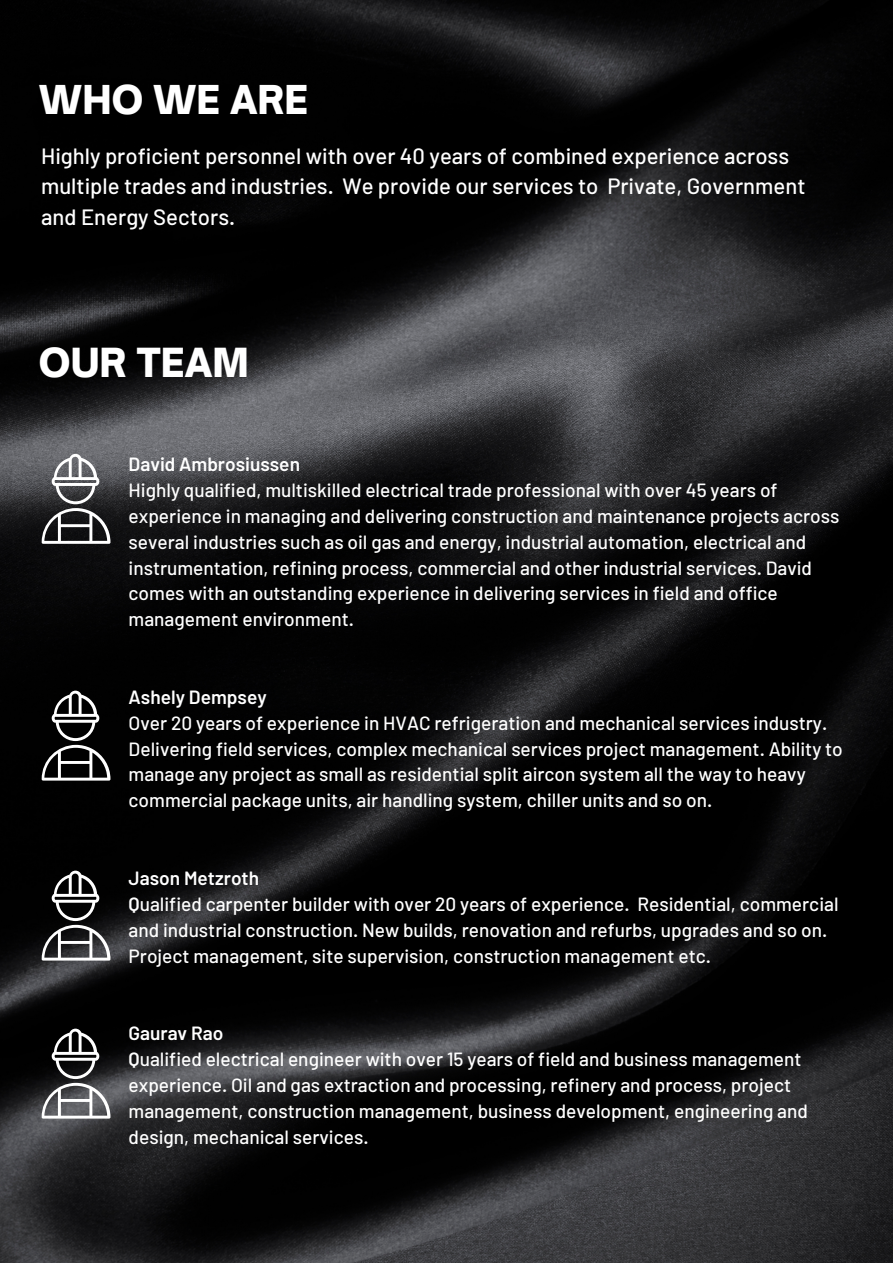
<style>
.page{position:relative;width:893px;height:1264px;background:#fff}
.page>*{position:absolute;margin:0;border:0;box-sizing:border-box;transform-origin:0 0}
.t1{font:900 38.4px "Open Sauce One";color:#fff}
.t2{font:900 38.1px "Open Sauce One";color:#fff}
.t3{font:500 22.05px/30.3px "Barlow";color:#fff}
.t4{font:500 19.05px/25.8px "Barlow";color:#fff}
.t5{font:600 19.05px "Barlow";color:#fff}
.s1{font-weight:600}
</style>
<div class="page">
<img style="left:0;top:0;width:892px;height:1262px">
<svg style="left:42px;top:454px;width:68px;height:90px"></svg>
<svg style="left:42px;top:690px;width:68px;height:90px"></svg>
<svg style="left:42px;top:870px;width:68px;height:90px"></svg>
<svg style="left:42px;top:1028px;width:68px;height:90px"></svg>
<p class="t2" style="left:39px;top:76px;width:271px">WHO WE ARE</p>
<p class="t3" style="left:41px;top:140px;width:765px">Highly proficient personnel with over 40 years of combined experience across multiple trades and industries. We provide our services to Private, Government and Energy Sectors.</p>
<p class="t1" style="left:39px;top:338px;width:211px">OUR TEAM</p>
<p class="t5" style="left:129px;top:452px;width:173px">David Ambrosiussen</p>
<p class="t4" style="left:129px;top:476px;width:712px">Highly qualified, multiskilled electrical trade professional with over 45 years of experience in managing and delivering construction and maintenance projects across several industries such as oil gas and energy, industrial automation, electrical and instrumentation, refining process, commercial and other industrial services. David comes with an outstanding experience in delivering services in field and office management environment.</p>
<p class="t5" style="left:129px;top:684px;width:140px">Ashely Dempsey</p>
<p class="t4" style="left:129px;top:709px;width:715px">Over 20 years of experience in HVAC refrigeration and mechanical services industry.<br>Delivering field services, complex mechanical services project management. Ability to manage any project as small as residential split aircon system all the way to heavy commercial package units, air handling system, chiller units and so on.</p>
<p class="t5" style="left:129px;top:865px;width:132px">Jason Metzroth</p>
<p class="t4" style="left:129px;top:890px;width:711px"><span class="s1">Q</span>ualified carpenter builder with over 20 years of experience. Residential, commercial and industrial construction. New builds, renovation and refurbs, upgrades and so on.<br>Project management, site supervision, construction management etc.</p>
<p class="t5" style="left:129px;top:1021px;width:96px">Gaurav Rao</p>
<p class="t4" style="left:129px;top:1045px;width:680px"><span class="s1">Q</span>ualified electrical engineer with over 15 years of field and business management experience. Oil and gas extraction and processing, refinery and process, project management, construction management, business development, engineering and design, mechanical services.</p>
</div>
